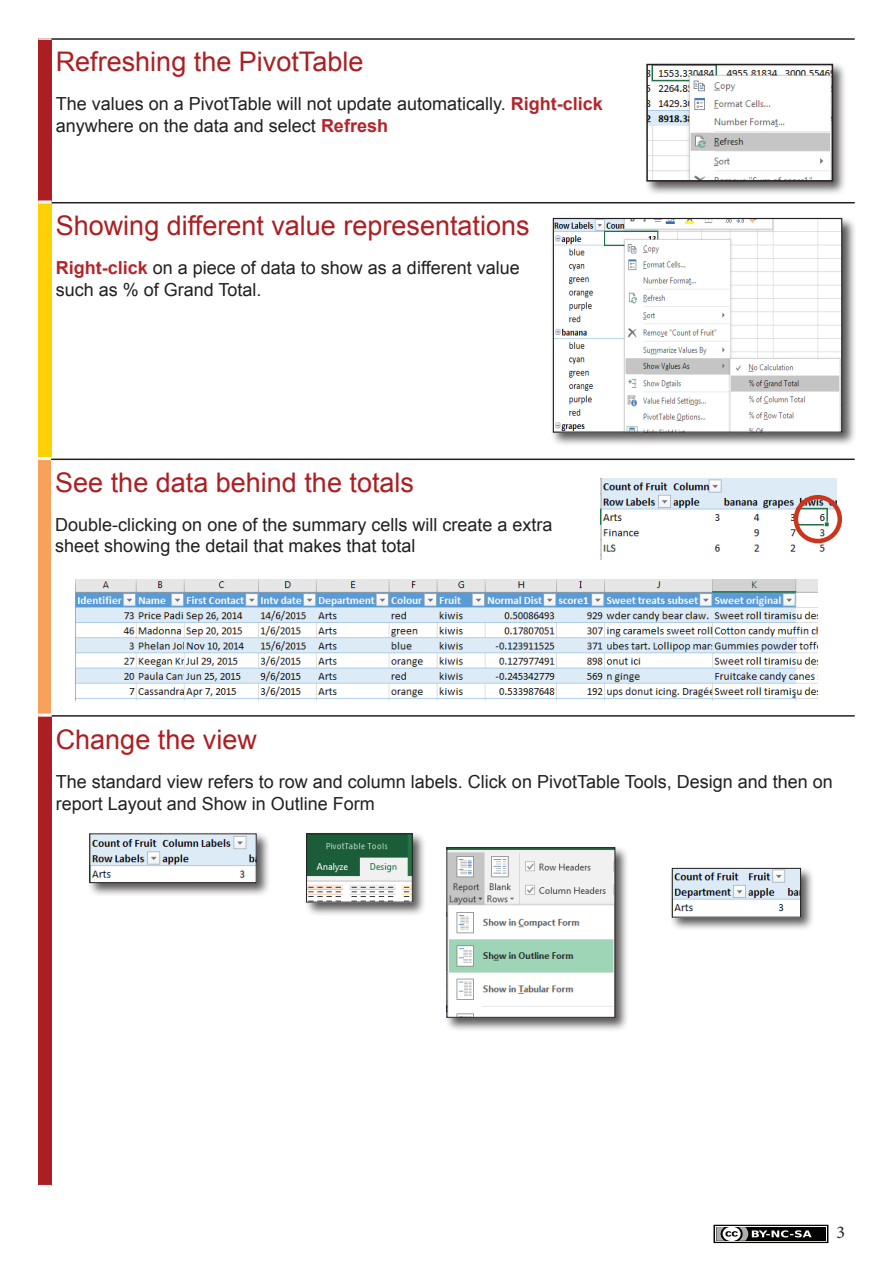
<style>
.page{position:relative;width:893px;height:1263px;background:#fff}
.page>*{position:absolute;margin:0;border:0;box-sizing:border-box;transform-origin:0 0}
.Heading_1{font:27px "Arial";color:#ad1e22}
.body_text{font:18px/21.6px "Arial";color:#231f20}
.t1{font:18px "Minion Pro";color:#231f20}
.s1{font-weight:700;color:#b4252b}
</style>
<div class="page">
<div style="left:713px;top:1225px;width:115px;height:18px;border:1px solid #040503"></div>
<div style="left:716px;top:1227px;width:110px;height:14px;background:#040503"></div>
<svg style="left:713px;top:1225px;width:99px;height:19px"></svg>
<div style="left:38px;top:459px;width:13px;height:256px;background:#f8a15c"></div>
<hr style="left:51px;top:459px;width:804px;height:1px;background:#231f20">
<div style="left:38px;top:39px;width:14px;height:163px;background:#ad1e22"></div>
<hr style="left:52px;top:38px;width:803px;height:2px;background:#231f20">
<svg style="left:38px;top:38px;width:14px;height:2px"></svg>
<div style="left:38px;top:202px;width:14px;height:256px;background:#fed105"></div>
<hr style="left:52px;top:202px;width:803px;height:1px;background:#231f20">
<svg style="left:38px;top:200px;width:14px;height:3px"></svg>
<svg style="left:38px;top:457px;width:14px;height:3px"></svg>
<div style="left:644px;top:62px;width:203px;height:133px;background:#231f20;opacity:.75"></div>
<img style="left:649px;top:67px;width:181px;height:112px">
<div style="left:646px;top:64px;width:187px;height:118px;border:2px solid #231f20"></div>
<div style="left:551px;top:216px;width:305px;height:231px;background:#231f20;opacity:.75"></div>
<img style="left:555px;top:220px;width:285px;height:211px">
<div style="left:553px;top:218px;width:289px;height:215px;border:1px solid #231f20"></div>
<img style="left:601px;top:479px;width:235px;height:80px">
<img style="left:75px;top:580px;width:743px;height:120px">
<div style="left:794px;top:495px;width:48px;height:48px;border:4px solid #cd341c;border-radius:50%"></div>
<div style="left:444px;top:845px;width:185px;height:187px;background:#231f20;opacity:.75"></div>
<img style="left:448px;top:849px;width:165px;height:167px">
<div style="left:446px;top:847px;width:169px;height:171px;border:1px solid #231f20"></div>
<div style="left:304px;top:831px;width:123px;height:85px;background:#231f20;opacity:.75"></div>
<img style="left:308px;top:835px;width:103px;height:65px">
<div style="left:306px;top:833px;width:107px;height:69px;border:1px solid #231f20"></div>
<div style="left:38px;top:716px;width:14px;height:469px;background:#ad1e22"></div>
<hr style="left:52px;top:715px;width:803px;height:2px;background:#231f20">
<svg style="left:38px;top:714px;width:14px;height:3px"></svg>
<div style="left:87px;top:831px;width:184px;height:66px;background:#231f20;opacity:.75"></div>
<img style="left:91px;top:835px;width:164px;height:46px">
<div style="left:89px;top:833px;width:168px;height:50px;border:1px solid #231f20"></div>
<div style="left:670px;top:866px;width:145px;height:66px;background:#231f20;opacity:.75"></div>
<img style="left:674px;top:870px;width:125px;height:45px">
<div style="left:672px;top:868px;width:129px;height:49px;border:1px solid #231f20"></div>
<h1 class="Heading_1" style="left:56px;top:44px;width:309px">Refreshing the PivotTable</h1>
<p class="body_text" style="left:56px;top:93px;width:548px">The values on a PivotTable will not update automatically. <span class="s1">Right-click </span>anywhere on the data and select <span class="s1">Refresh</span></p>
<h1 class="Heading_1" style="left:56px;top:208px;width:475px">Showing different value representations</h1>
<p class="body_text" style="left:56px;top:257px;width:465px"><span class="s1">Right-click</span> on a piece of data to show as a different value such as % of Grand Total.</p>
<h1 class="Heading_1" style="left:55px;top:465px;width:360px">See the data behind the totals</h1>
<p class="body_text" style="left:55px;top:514px;width:499px">Double-clicking on one of the summary cells will create a extra sheet showing the detail that makes that total</p>
<h1 class="Heading_1" style="left:56px;top:722px;width:203px">Change the view</h1>
<p class="body_text" style="left:56px;top:771px;width:779px">The standard view refers to row and column labels. Click on PivotTable Tools, Design and then on report Layout and Show in Outline Form</p>
<p class="t1" style="left:836px;top:1220px;width:10px">3</p>
</div>
